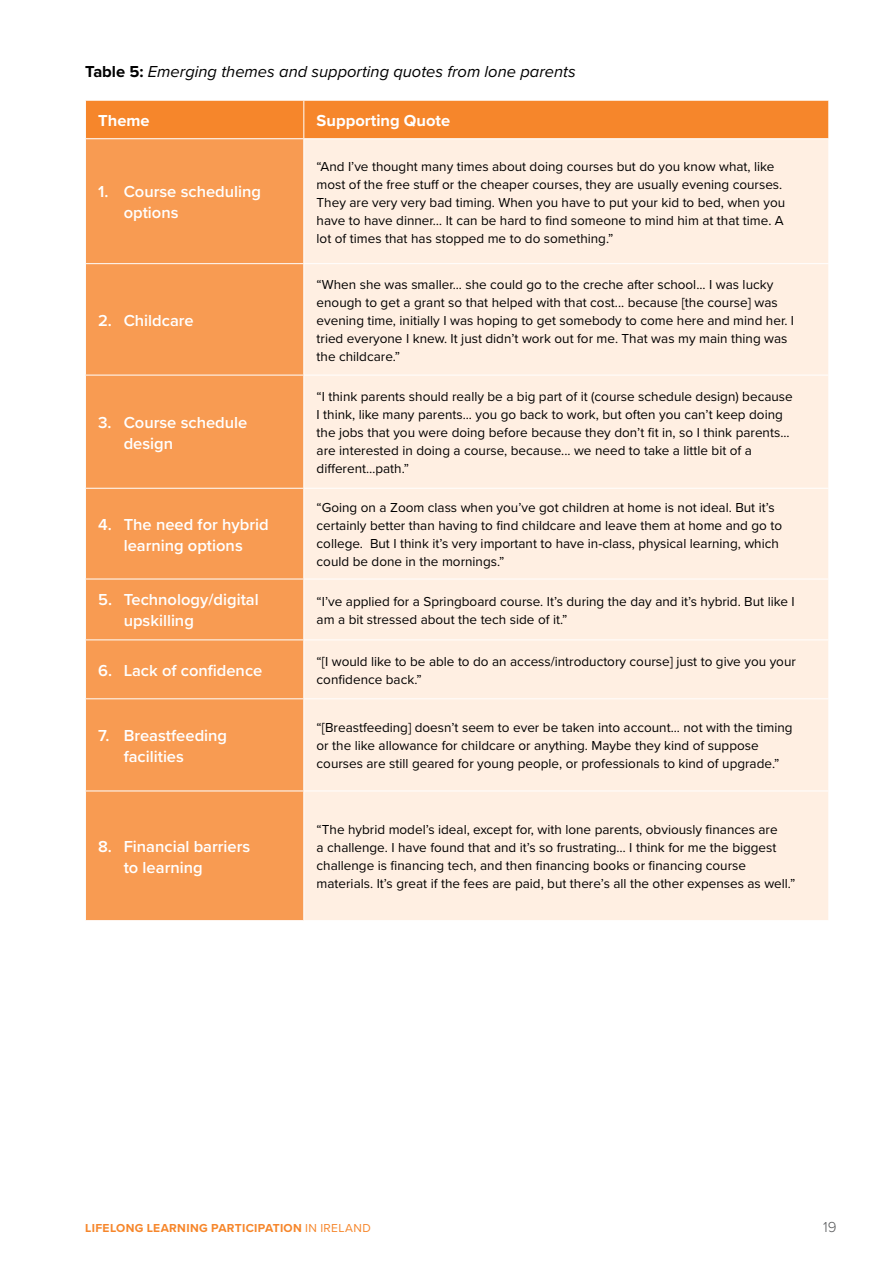
<style>
.page{position:relative;width:893px;height:1263px;background:#fff}
.page>*{position:absolute;margin:0;border:0;box-sizing:border-box;transform-origin:0 0}
.t1{font:600 16.5px/21px "Proxima Nova";color:#fff}
.t2{font:italic 16.5px "Proxima Nova";color:#000}
.Body{font:700 16.5px "Proxima Nova";color:#fff}
.t3{font:300 15px "Proxima Nova";color:#58595b}
.Table_body{font:13.5px/18px "Proxima Nova";color:#000}
.t4{font:700 12px "Proxima Nova";letter-spacing:.03em;color:#f6862b}
.s1{font-weight:700;font-style:normal}
.s2{font-weight:400}
</style>
<div class="page">
<div style="left:86px;top:101px;width:742px;height:37px;background:#f6862b"></div>
<div style="left:86px;top:139px;width:217px;height:781px;background:#f89b52"></div>
<div style="left:304px;top:139px;width:524px;height:781px;background:#ffefe2"></div>
<hr style="left:303px;top:101px;width:1px;height:37px;background:#fff">
<hr style="left:304px;top:263px;width:525px;height:1px;background:#fff">
<hr style="left:304px;top:375px;width:525px;height:1px;background:#fff">
<hr style="left:304px;top:488px;width:525px;height:1px;background:#fff">
<hr style="left:304px;top:579px;width:525px;height:1px;background:#fff">
<hr style="left:304px;top:639px;width:525px;height:1px;background:#fff">
<hr style="left:304px;top:698px;width:525px;height:1px;background:#fff">
<hr style="left:304px;top:790px;width:525px;height:1px;background:#fff">
<hr style="left:85px;top:263px;width:219px;height:1px;background:#fff">
<hr style="left:85px;top:375px;width:219px;height:1px;background:#fff">
<hr style="left:85px;top:488px;width:219px;height:1px;background:#fff">
<hr style="left:85px;top:579px;width:219px;height:1px;background:#fff">
<hr style="left:85px;top:639px;width:219px;height:1px;background:#fff">
<hr style="left:85px;top:698px;width:219px;height:1px;background:#fff">
<hr style="left:85px;top:790px;width:219px;height:1px;background:#fff">
<p class="t2" style="left:85px;top:59px;width:492px"><span class="s1">Table 5:</span> Emerging themes and supporting quotes from lone parents</p>
<p class="Body" style="left:98px;top:108px;width:53px">Theme</p>
<p class="Body" style="left:317px;top:108px;width:135px">Supporting Quote</p>
<p class="t1" style="left:124px;top:181px;width:139px;text-indent:-26px">1. Course scheduling options</p>
<p class="t1" style="left:98px;top:309px;width:97px">2. Childcare</p>
<p class="t1" style="left:124px;top:411px;width:125px;text-indent:-26px">3. Course schedule design</p>
<p class="t1" style="left:98px;top:513px;width:172px;text-align:center">4. The need for hybrid learning options</p>
<p class="Table_body" style="left:317px;top:156px;width:470px">“And I’ve thought many times about doing courses but do you know what, like most of the free stuff or the cheaper courses, they are usually evening courses.<br>They are very very bad timing. When you have to put your kid to bed, when you have to have dinner… It can be hard to find someone to mind him at that time. A lot of times that has stopped me to do something.”</p>
<p class="Table_body" style="left:317px;top:275px;width:479px">“When she was smaller... she could go to the creche after school... I was lucky enough to get a grant so that helped with that cost... because [the course] was evening time, initially I was hoping to get somebody to come here and mind her. I tried everyone I knew. It just didn’t work out for me. That was my main thing was the childcare.”</p>
<p class="Table_body" style="left:317px;top:387px;width:478px">“I think parents should really be a big part of it (course schedule design) because I think, like many parents... you go back to work, but often you can’t keep doing the jobs that you were doing before because they don’t fit in, so I think parents... are interested in doing a course, because... we need to take a little bit of a different…path.”</p>
<p class="Table_body" style="left:317px;top:498px;width:467px">“Going on a Zoom class when you’ve got children at home is not ideal. But it’s certainly better than having to find childcare and leave them at home and go to college. But I think it’s very important to have in-class, physical learning, which could be done in the mornings.”</p>
<p class="t1" style="left:124px;top:589px;width:137px;text-indent:-26px">5. Technology/digital upskilling</p>
<p class="Table_body" style="left:317px;top:592px;width:480px">“I’ve applied for a Springboard course. It’s during the day and it’s hybrid. But like I am a bit stressed about the tech side of it.”</p>
<p class="t1" style="left:98px;top:659px;width:166px">6. Lack of confidence</p>
<p class="Table_body" style="left:317px;top:652px;width:481px">“[I would like to be able to do an access/introductory course] just to give you your confidence back.”</p>
<p class="t1" style="left:124px;top:724px;width:105px;text-indent:-26px">7. Breastfeeding facilities</p>
<p class="Table_body" style="left:317px;top:718px;width:477px">“[Breastfeeding] doesn’t seem to ever be taken into account... not with the timing or the like allowance for childcare or anything. Maybe they kind of suppose courses are still geared for young people, or professionals to kind of upgrade.”</p>
<p class="t1" style="left:124px;top:835px;width:128px;text-indent:-26px">8. Financial barriers to learning</p>
<p class="Table_body" style="left:317px;top:820px;width:480px">“The hybrid model’s ideal, except for, with lone parents, obviously finances are<br>a challenge. I have found that and it’s so frustrating… I think for me the biggest challenge is financing tech, and then financing books or financing course materials. It’s great if the fees are paid, but there’s all the other expenses as well.”</p>
<p class="t4" style="left:85px;top:1219px;width:287px">LIFELONG LEARNING PARTICIPATION <span class="s2">IN IRELAND</span></p>
<p class="t3" style="left:823px;top:1216px;width:15px">19</p>
</div>
